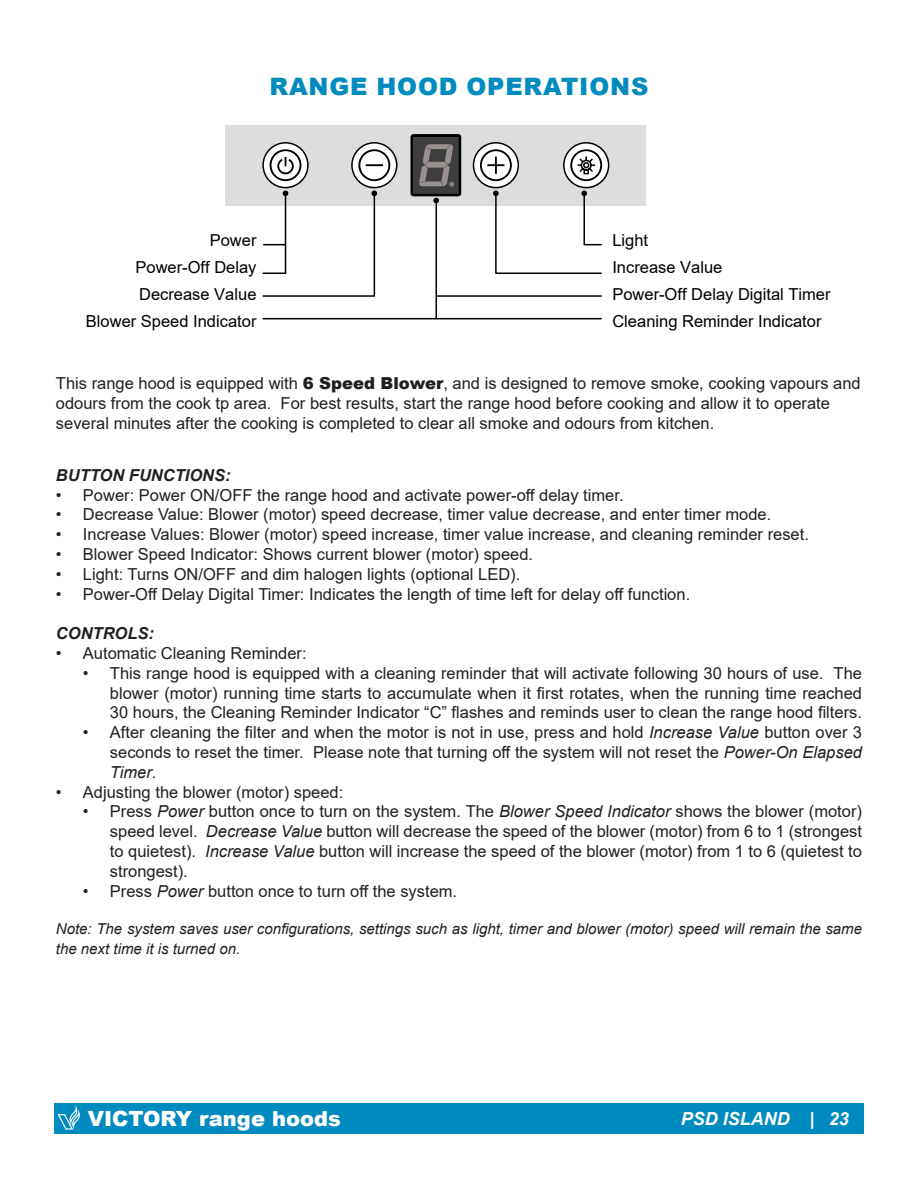
<style>
.page{position:relative;width:918px;height:1188px;background:#fff}
.page>*{position:absolute;margin:0;border:0;box-sizing:border-box;transform-origin:0 0}
.t1{font:900 24px "Arial";letter-spacing:.035em;color:#008bbf}
.t2{font:900 21px "Arial";color:#fff}
.t3{font:italic 700 18px "Arial";color:#fff}
.t4{font:16.5px/19.8px "Arial";color:#231f20;text-align:justify}
.t5{font:16.5px/27px "Arial";color:#000;text-align:right}
.t6{font:italic 700 16.5px "Arial";color:#231f20}
.t7{font:italic 15px/19.8px "Arial";color:#231f20}
.s1{font-weight:900}
.s2{font-style:italic}
</style>
<div class="page">
<div style="left:225px;top:125px;width:421px;height:81px;background:#dcdddf"></div>
<svg style="left:474px;top:143px;width:44px;height:45px"></svg>
<div style="left:473px;top:142px;width:46px;height:46px;border:2px solid #000;border-radius:50%"></div>
<svg style="left:479px;top:148px;width:34px;height:34px"></svg>
<svg style="left:564px;top:143px;width:45px;height:45px"></svg>
<div style="left:563px;top:142px;width:46px;height:46px;border:2px solid #000;border-radius:50%"></div>
<div style="left:570px;top:149px;width:32px;height:32px;border:2px solid #000;border-radius:50%"></div>
<svg style="left:576px;top:155px;width:21px;height:20px"></svg>
<svg style="left:493px;top:191px;width:109px;height:83px"></svg>
<hr style="left:436px;top:318px;width:165px;height:1px;background:#000">
<hr style="left:436px;top:295px;width:165px;height:2px;background:#000">
<svg style="left:262px;top:134px;width:199px;height:186px"></svg>
<div style="left:54px;top:1104px;width:298px;height:30px;background:#008bc0"></div>
<div style="left:88px;top:1104px;width:776px;height:30px;background:#008bc0"></div>
<svg style="left:57px;top:1105px;width:23px;height:25px"></svg>
<p class="t1" style="left:270px;top:69px;width:380px">RANGE HOOD OPERATIONS</p>
<p class="t5" style="left:86px;top:227px;width:172px">Power<br>Power-Off Delay<br>Decrease Value<br>Blower Speed Indicator</p>
<p class="t5" style="left:612px;top:227px;width:220px;text-align:left">Light<br>Increase Value<br>Power-Off Delay Digital Timer<br>Cleaning Reminder Indicator</p>
<p class="t4" style="left:56px;top:373px;width:806px;text-align:left">This range hood is equipped with <span class="s1">6 Speed Blower</span>, and is designed to remove smoke, cooking vapours and odours from the cook tp area. For best results, start the range hood before cooking and allow it to operate several minutes after the cooking is completed to clear all smoke and odours from kitchen.</p>
<p class="t6" style="left:56px;top:464px;width:176px">BUTTON FUNCTIONS:</p>
<p class="t4" style="left:56px;top:485px;width:569px">• Power: Power ON/OFF the range hood and activate power-off delay timer.</p>
<p class="t4" style="left:56px;top:505px;width:717px">• Decrease Value: Blower (motor) speed decrease, timer value decrease, and enter timer mode.</p>
<p class="t4" style="left:56px;top:524px;width:754px">• Increase Values: Blower (motor) speed increase, timer value increase, and cleaning reminder reset.</p>
<p class="t4" style="left:56px;top:544px;width:479px">• Blower Speed Indicator: Shows current blower (motor) speed.</p>
<p class="t4" style="left:56px;top:564px;width:466px">• Light: Turns ON/OFF and dim halogen lights (optional LED).</p>
<p class="t4" style="left:56px;top:584px;width:636px">• Power-Off Delay Digital Timer: Indicates the length of time left for delay off function.</p>
<p class="t6" style="left:56px;top:622px;width:100px">CONTROLS:</p>
<p class="t4" style="left:56px;top:643px;width:252px">• Automatic Cleaning Reminder:</p>
<p class="t4" style="left:110px;top:663px;width:754px;text-indent:-27px">• This range hood is equipped with a cleaning reminder that will activate following 30 hours of use. The blower (motor) running time starts to accumulate when it first rotates, when the running time reached 30 hours, the Cleaning Reminder Indicator “C” flashes and reminds user to clean the range hood filters.</p>
<p class="t4" style="left:110px;top:722px;width:754px;text-indent:-27px">• After cleaning the filter and when the motor is not in use, press and hold <span class="s2">Increase Value</span> button over 3 seconds to reset the timer. Please note that turning off the system will not reset the <span class="s2">Power-On Elapsed Timer</span>.</p>
<p class="t4" style="left:56px;top:782px;width:289px">• Adjusting the blower (motor) speed:</p>
<p class="t4" style="left:110px;top:802px;width:754px;text-indent:-27px">• Press <span class="s2">Power</span> button once to turn on the system. The <span class="s2">Blower Speed Indicator</span> shows the blower (motor) speed level. <span class="s2">Decrease Value</span> button will decrease the speed of the blower (motor) from 6 to 1 (strongest to quietest). <span class="s2">Increase Value</span> button will increase the speed of the blower (motor) from 1 to 6 (quietest to strongest).</p>
<p class="t4" style="left:83px;top:881px;width:376px">• Press <span class="s2">Power</span> button once to turn off the system.</p>
<p class="t7" style="left:56px;top:920px;width:808px">Note: The system saves user configurations, settings such as light, timer and blower (motor) speed will remain the same the next time it is turned on.</p>
<p class="t2" style="left:88px;top:1104px;width:255px">VICTORY range hoods</p>
<p class="t3" style="left:681px;top:1106px;width:169px">PSD ISLAND | 23</p>
</div>
